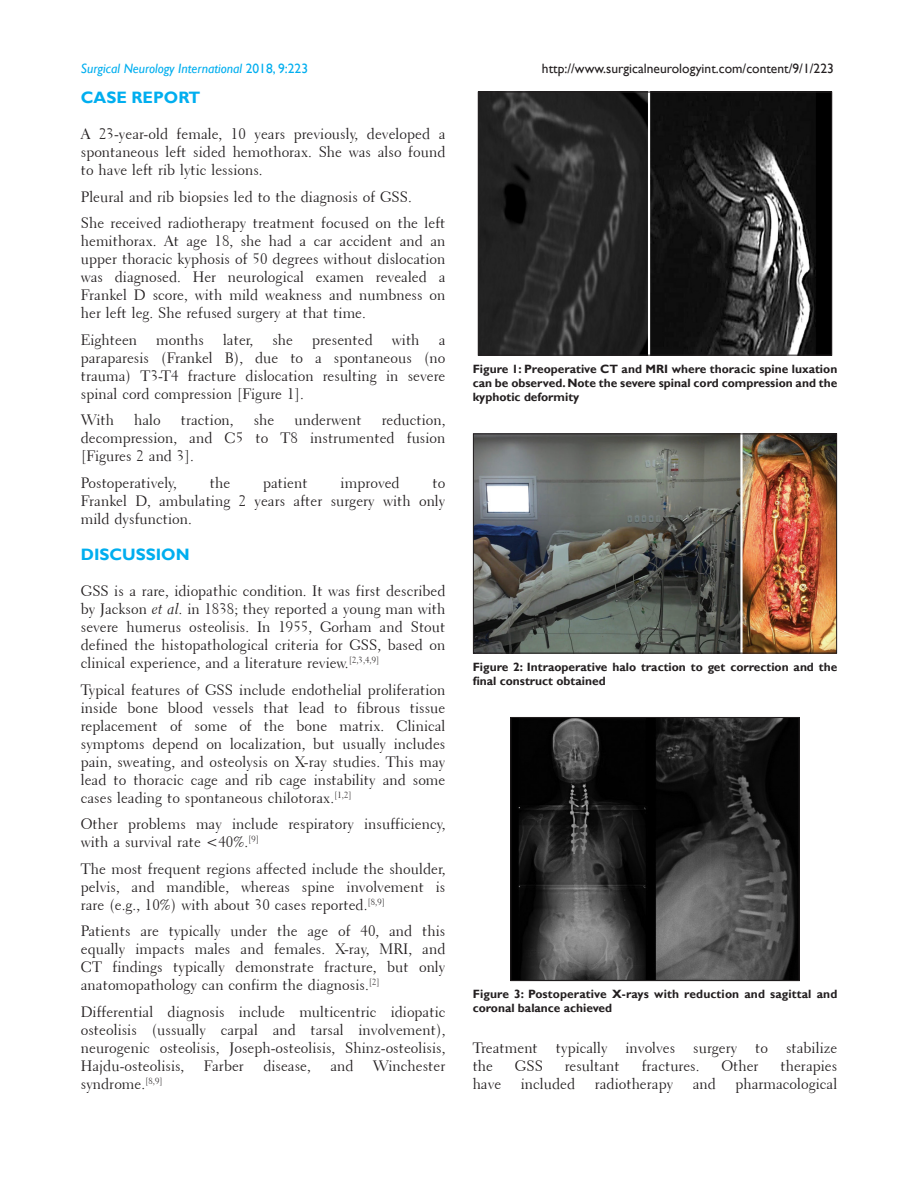
<style>
.page{position:relative;width:918px;height:1188px;background:#fff}
.page>*{position:absolute;margin:0;border:0;box-sizing:border-box;transform-origin:0 0}
.t1{font:700 16.5px "Gill Sans";color:#00aeef}
.TX{font:15px/18px "Transitional 521 BT Roman A";color:#231f20;text-align:justify}
.t2{font:13.5px "Gill Sans";color:#231f20}
.t3{font:italic 13.5px "Gill Sans";color:#00aeef}
.FGC{font:700 12px/14.4px "Gill Sans";color:#231f20}
.s1{font-style:normal}
.s2{font-family:"Transitional 521 BT Cursive A"}
</style>
<div class="page">
<img style="left:480px;top:94px;width:350px;height:259px">
<div style="left:478px;top:92px;width:354px;height:263px;border:1px solid #231f20"></div>
<img style="left:475px;top:436px;width:360px;height:215px">
<div style="left:473px;top:434px;width:364px;height:219px;border:1px solid #231f20"></div>
<img style="left:513px;top:719px;width:284px;height:260px">
<div style="left:511px;top:717px;width:288px;height:264px;border:1px solid #231f20"></div>
<p class="t3" style="left:81px;top:61px;width:229px">Surgical Neurology International <span class="s1">2018, 9:223</span></p>
<p class="t2" style="left:542px;top:61px;width:293px">http://www.surgicalneurologyint.com/content/9/1/223</p>
<h1 class="t1" style="left:81px;top:88px;width:121px">CASE REPORT</h1>
<p class="TX" style="left:81px;top:125px;width:366px">A 23‑year‑old female, 10 years previously, developed a spontaneous left sided hemothorax. She was also found to have left rib lytic lessions.</p>
<p class="TX" style="left:81px;top:188px;width:333px">Pleural and rib biopsies led to the diagnosis of GSS.</p>
<p class="TX" style="left:81px;top:214px;width:366px">She received radiotherapy treatment focused on the left hemithorax. At age 18, she had a car accident and an upper thoracic kyphosis of 50 degrees without dislocation was diagnosed. Her neurological examen revealed a Frankel D score, with mild weakness and numbness on her left leg. She refused surgery at that time.</p>
<p class="TX" style="left:81px;top:331px;width:58px">Eighteen</p>
<p class="TX" style="left:156px;top:331px;width:49px">months</p>
<p class="TX" style="left:223px;top:331px;width:32px">later,</p>
<p class="TX" style="left:272px;top:331px;width:22px">she</p>
<p class="TX" style="left:312px;top:331px;width:62px">presented</p>
<p class="TX" style="left:392px;top:331px;width:29px">with</p>
<p class="TX" style="left:81px;top:331px;width:366px;text-indent:358px">a paraparesis (Frankel B), due to a spontaneous (no trauma) T3‑T4 fracture dislocation resulting in severe spinal cord compression [Figure 1].</p>
<p class="TX" style="left:81px;top:411px;width:35px">With</p>
<p class="TX" style="left:134px;top:411px;width:28px">halo</p>
<p class="TX" style="left:181px;top:411px;width:54px">traction,</p>
<p class="TX" style="left:254px;top:411px;width:22px">she</p>
<p class="TX" style="left:295px;top:411px;width:69px">underwent</p>
<p class="FGC" style="left:473px;top:362px;width:366px;text-align:justify">Figure 1: Preoperative CT and MRI where thoracic spine luxation can be observed. Note the severe spinal cord compression and the kyphotic deformity</p>
<p class="TX" style="left:81px;top:411px;width:366px;text-indent:301px">reduction, decompression, and C5 to T8 instrumented fusion [Figures 2 and 3].</p>
<p class="TX" style="left:81px;top:474px;width:98px">Postoperatively,</p>
<p class="TX" style="left:210px;top:474px;width:22px">the</p>
<p class="TX" style="left:263px;top:474px;width:46px">patient</p>
<p class="TX" style="left:341px;top:474px;width:61px">improved</p>
<p class="TX" style="left:81px;top:474px;width:366px;text-indent:352px">to Frankel D, ambulating 2 years after surgery with only mild dysfunction.</p>
<h1 class="t1" style="left:81px;top:545px;width:110px">DISCUSSION</h1>
<p class="TX" style="left:81px;top:582px;width:366px">GSS is a rare, idiopathic condition. It was first described by Jackson <span class="s2">et al.</span> in 1838; they reported a young man with severe humerus osteolisis. In 1955, Gorham and Stout defined the histopathological criteria for GSS, based on clinical experience, and a literature review.<sup>[2,3,4,9]</sup></p>
<p class="TX" style="left:81px;top:681px;width:366px">Typical features of GSS include endothelial proliferation inside bone blood vessels that lead to fibrous tissue replacement of some of the bone matrix. Clinical symptoms depend on localization, but usually includes pain, sweating, and osteolysis on X‑ray studies. This may lead to thoracic cage and rib cage instability and some cases leading to spontaneous chilotorax.<sup>[1,2]</sup></p>
<p class="TX" style="left:81px;top:815px;width:366px">Other problems may include respiratory insufficiency, with a survival rate &lt;40%.<sup>[9]</sup></p>
<p class="TX" style="left:81px;top:860px;width:366px">The most frequent regions affected include the shoulder, pelvis, and mandible, whereas spine involvement is rare (e.g., 10%) with about 30 cases reported.<sup>[8,9]</sup></p>
<p class="TX" style="left:81px;top:922px;width:366px">Patients are typically under the age of 40, and this equally impacts males and females. X‑ray, MRI, and CT findings typically demonstrate fracture, but only anatomopathology can confirm the diagnosis.<sup>[2]</sup></p>
<p class="TX" style="left:81px;top:1003px;width:366px">Differential diagnosis include multicentric idiopatic osteolisis (ussually carpal and tarsal involvement), neurogenic osteolisis, Joseph‑osteolisis, Shinz‑osteolisis, Hajdu‑osteolisis,</p>
<p class="FGC" style="left:473px;top:660px;width:366px">Figure 2: Intraoperative halo traction to get correction and the final construct obtained</p>
<p class="FGC" style="left:473px;top:987px;width:366px">Figure 3: Postoperative X‑rays with reduction and sagittal and coronal balance achieved</p>
<p class="TX" style="left:473px;top:1039px;width:366px">Treatment typically involves surgery to stabilize the</p>
<p class="TX" style="left:204px;top:1057px;width:42px">Farber</p>
<p class="TX" style="left:263px;top:1057px;width:49px">disease,</p>
<p class="TX" style="left:330px;top:1057px;width:25px">and</p>
<p class="TX" style="left:373px;top:1057px;width:74px">Winchester</p>
<p class="TX" style="left:515px;top:1057px;width:30px">GSS</p>
<p class="TX" style="left:565px;top:1057px;width:57px">resultant</p>
<p class="TX" style="left:642px;top:1057px;width:59px">fractures.</p>
<p class="TX" style="left:721px;top:1057px;width:39px">Other</p>
<p class="TX" style="left:781px;top:1057px;width:58px">therapies</p>
<p class="TX" style="left:81px;top:1075px;width:84px">syndrome.<sup>[8,9]</sup></p>
<p class="TX" style="left:473px;top:1075px;width:30px">have</p>
<p class="TX" style="left:521px;top:1075px;width:56px">included</p>
<p class="TX" style="left:595px;top:1075px;width:80px">radiotherapy</p>
<p class="TX" style="left:693px;top:1075px;width:25px">and</p>
<p class="TX" style="left:735px;top:1075px;width:103px">pharmacological</p>
</div>
